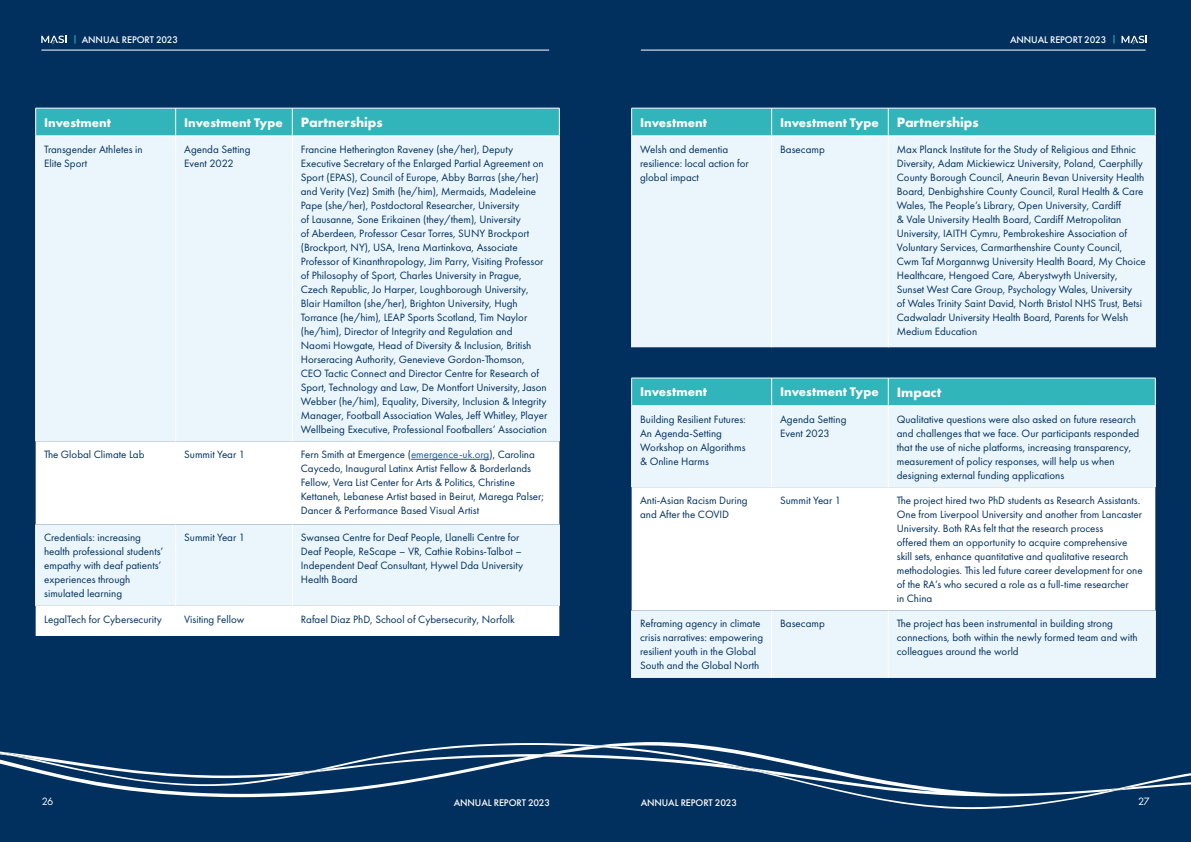
<style>
.page{position:relative;width:1191px;height:842px;background:#fff}
.page>*{position:absolute;margin:0;border:0;box-sizing:border-box;transform-origin:0 0}
.body{font:700 14px "Futura PT";color:#fff}
.body-2{font:700 13px "Futura PT";color:#fff}
.body-3{font:11px/14px "Futura PT";color:#01305e}
.t1{font:11px "Futura PT";color:#fff}
.t2{font:500 10px "Futura PT";letter-spacing:-.01em;color:#fff}
.s1{color:#165b9a}
</style>
<div class="page">
<div style="left:596px;top:0;width:595px;height:842px;background:#01305e"></div>
<div style="left:0;top:0;width:596px;height:842px;background:#01305e"></div>
<svg style="left:2px;top:742px;width:1189px;height:67px"></svg>
<hr style="left:641px;top:50px;width:504px;height:1px;background:#fff">
<hr style="left:41px;top:50px;width:508px;height:1px;background:#fff">
<svg style="left:41px;top:36px;width:26px;height:9px"></svg>
<svg style="left:1121px;top:36px;width:26px;height:9px"></svg>
<div style="left:36px;top:137px;width:523px;height:304px;background:#ebf6fc"></div>
<svg style="left:36px;top:441px;width:523px;height:195px;background:#f5fafd"></svg>
<hr style="left:175px;top:136px;width:1px;height:305px;background:#fff">
<hr style="left:292px;top:136px;width:1px;height:305px;background:#fff">
<hr style="left:175px;top:524px;width:1px;height:82px;background:#fff">
<hr style="left:292px;top:524px;width:1px;height:82px;background:#fff">
<svg style="left:35px;top:108px;width:525px;height:28px;background:#3bb8bd"></svg>
<hr style="left:36px;top:136px;width:140px;height:1px;background:#fff">
<hr style="left:35px;top:136px;width:1px;height:305px;background:#fff">
<hr style="left:176px;top:136px;width:116px;height:1px;background:#fff">
<hr style="left:292px;top:136px;width:267px;height:1px;background:#fff">
<hr style="left:559px;top:136px;width:1px;height:305px;background:#fff">
<hr style="left:35px;top:524px;width:1px;height:82px;background:#fff">
<hr style="left:559px;top:524px;width:1px;height:82px;background:#fff">
<hr style="left:411px;top:459px;width:78px;height:1px;background:#165b9a">
<div style="left:632px;top:137px;width:523px;height:210px;background:#ebf6fc"></div>
<hr style="left:771px;top:136px;width:1px;height:211px;background:#fff">
<hr style="left:887px;top:136px;width:1px;height:211px;background:#fff">
<svg style="left:631px;top:108px;width:525px;height:28px;background:#3bb8bd"></svg>
<hr style="left:631px;top:136px;width:140px;height:1px;background:#fff">
<hr style="left:631px;top:136px;width:1px;height:211px;background:#fff">
<hr style="left:771px;top:136px;width:117px;height:1px;background:#fff">
<hr style="left:888px;top:136px;width:267px;height:1px;background:#fff">
<hr style="left:1155px;top:136px;width:1px;height:211px;background:#fff">
<div style="left:632px;top:407px;width:523px;height:271px;background:#ebf6fc"></div>
<div style="left:631px;top:487px;width:524px;height:123px;background:#fff"></div>
<hr style="left:771px;top:406px;width:1px;height:81px;background:#fff">
<hr style="left:887px;top:406px;width:1px;height:81px;background:#fff">
<hr style="left:771px;top:610px;width:1px;height:68px;background:#fff">
<hr style="left:887px;top:610px;width:1px;height:68px;background:#fff">
<svg style="left:631px;top:378px;width:525px;height:28px;background:#3bb8bd"></svg>
<hr style="left:631px;top:406px;width:140px;height:1px;background:#fff">
<hr style="left:631px;top:406px;width:1px;height:81px;background:#fff">
<hr style="left:771px;top:406px;width:117px;height:1px;background:#fff">
<hr style="left:888px;top:406px;width:267px;height:1px;background:#fff">
<hr style="left:1155px;top:406px;width:1px;height:81px;background:#fff">
<hr style="left:631px;top:610px;width:1px;height:68px;background:#fff">
<hr style="left:1155px;top:610px;width:1px;height:68px;background:#fff">
<p class="t2" style="left:82px;top:33px;width:98px">ANNUAL REPORT 2023</p>
<p class="t2" style="left:1010px;top:33px;width:98px">ANNUAL REPORT 2023</p>
<p class="body-2" style="left:44px;top:114px;width:68px">Investment</p>
<p class="body-2" style="left:184px;top:114px;width:100px">Investment Type</p>
<p class="body" style="left:301px;top:114px;width:83px">Partnerships</p>
<p class="body-3" style="left:44px;top:142px;width:100px">Transgender Athletes in<br>Elite Sport</p>
<p class="body-3" style="left:184px;top:142px;width:68px">Agenda Setting<br>Event 2022</p>
<p class="body-3" style="left:301px;top:142px;width:248px">Francine Hetherington Raveney (she/her), Deputy Executive Secretary of the Enlarged Partial Agreement on Sport (EPAS), Council of Europe, Abby Barras (she/her) and Verity (Vez) Smith (he/him), Mermaids, Madeleine Pape (she/her), Postdoctoral Researcher, University<br>of Lausanne, Sone Erikainen (they/them), University<br>of Aberdeen, Professor Cesar Torres, SUNY Brockport (Brockport, NY), USA, Irena Martinkova, Associate Professor of Kinanthropology, Jim Parry, Visiting Professor of Philosophy of Sport, Charles University in Prague, Czech Republic, Jo Harper, Loughborough University, Blair Hamilton (she/her), Brighton University, Hugh Torrance (he/him), LEAP Sports Scotland, Tim Naylor (he/him), Director of Integrity and Regulation and<br>Naomi Howgate, Head of Diversity &amp; Inclusion, British Horseracing Authority, Genevieve Gordon-Thomson, CEO Tactic Connect and Director Centre for Research of Sport, Technology and Law, De Montfort University, Jason Webber (he/him), Equality, Diversity, Inclusion &amp; Integrity Manager, Football Association Wales, Jeff Whitley, Player Wellbeing Executive, Professional Footballers’ Association</p>
<p class="body-3" style="left:44px;top:447px;width:102px">The Global Climate Lab</p>
<p class="body-3" style="left:184px;top:447px;width:62px">Summit Year 1</p>
<p class="body-3" style="left:301px;top:447px;width:245px">Fern Smith at Emergence (<span class="s1">emergence-uk.org</span>), Carolina Caycedo, Inaugural Latinx Artist Fellow &amp; Borderlands Fellow, Vera List Center for Arts &amp; Politics, Christine Kettaneh, Lebanese Artist based in Beirut, Marega Palser; Dancer &amp; Performance Based Visual Artist</p>
<p class="body-3" style="left:44px;top:531px;width:121px">Credentials: increasing health professional students’ empathy with deaf patients’ experiences through simulated learning</p>
<p class="body-3" style="left:184px;top:531px;width:62px">Summit Year 1</p>
<p class="body-3" style="left:301px;top:531px;width:224px">Swansea Centre for Deaf People, Llanelli Centre for Deaf People, ReScape – VR, Cathie Robins-Talbot – Independent Deaf Consultant, Hywel Dda University Health Board</p>
<p class="body-3" style="left:44px;top:612px;width:119px">LegalTech for Cybersecurity</p>
<p class="body-3" style="left:184px;top:612px;width:62px">Visiting Fellow</p>
<p class="body-3" style="left:301px;top:612px;width:215px">Rafael Diaz PhD, School of Cybersecurity, Norfolk</p>
<p class="body-2" style="left:640px;top:114px;width:68px">Investment</p>
<p class="body-2" style="left:780px;top:114px;width:100px">Investment Type</p>
<p class="body" style="left:896px;top:114px;width:83px">Partnerships</p>
<p class="body-3" style="left:640px;top:142px;width:110px">Welsh and dementia resilience: local action for global impact</p>
<p class="body-3" style="left:780px;top:142px;width:46px">Basecamp</p>
<p class="body-3" style="left:896px;top:142px;width:250px">Max Planck Institute for the Study of Religious and Ethnic Diversity, Adam Mickiewicz University, Poland, Caerphilly County Borough Council, Aneurin Bevan University Health Board, Denbighshire County Council, Rural Health &amp; Care Wales, The People’s Library, Open University, Cardiff<br>&amp; Vale University Health Board, Cardiff Metropolitan University, IAITH Cymru, Pembrokeshire Association of Voluntary Services, Carmarthenshire County Council, Cwm Taf Morgannwg University Health Board, My Choice Healthcare, Hengoed Care, Aberystwyth University, Sunset West Care Group, Psychology Wales, University<br>of Wales Trinity Saint David, North Bristol NHS Trust, Betsi Cadwaladr University Health Board, Parents for Welsh Medium Education</p>
<p class="body-2" style="left:640px;top:384px;width:68px">Investment</p>
<p class="body-2" style="left:780px;top:384px;width:100px">Investment Type</p>
<p class="body" style="left:896px;top:383px;width:46px">Impact</p>
<p class="body-3" style="left:640px;top:412px;width:107px">Building Resilient Futures:<br>An Agenda-Setting<br>Workshop on Algorithms &amp; Online Harms</p>
<p class="body-3" style="left:780px;top:412px;width:68px">Agenda Setting<br>Event 2023</p>
<p class="body-3" style="left:896px;top:412px;width:244px">Qualitative questions were also asked on future research and challenges that we face. Our participants responded that the use of niche platforms, increasing transparency, measurement of policy responses, will help us when designing external funding applications</p>
<p class="body-3" style="left:640px;top:493px;width:109px">Anti-Asian Racism During and After the COVID</p>
<p class="body-3" style="left:780px;top:493px;width:62px">Summit Year 1</p>
<p class="body-3" style="left:896px;top:493px;width:247px">The project hired two PhD students as Research Assistants.<br>One from Liverpool University and another from Lancaster University. Both RAs felt that the research process<br>offered them an opportunity to acquire comprehensive skill sets, enhance quantitative and qualitative research methodologies. This led future career development for one of the RA’s who secured a role as a full-time researcher<br>in China</p>
<p class="body-3" style="left:640px;top:617px;width:124px">Reframing agency in climate crisis narratives: empowering resilient youth in the Global<br>South and the Global North</p>
<p class="body-3" style="left:780px;top:617px;width:46px">Basecamp</p>
<p class="body-3" style="left:896px;top:617px;width:242px">The project has been instrumental in building strong connections, both within the newly formed team and with colleagues around the world</p>
<p class="t1" style="left:42px;top:795px;width:13px">26</p>
<p class="t2" style="left:454px;top:797px;width:98px">ANNUAL REPORT 2023</p>
<p class="t2" style="left:640px;top:797px;width:98px">ANNUAL REPORT 2023</p>
<p class="t1" style="left:1138px;top:795px;width:13px">27</p>
</div>
